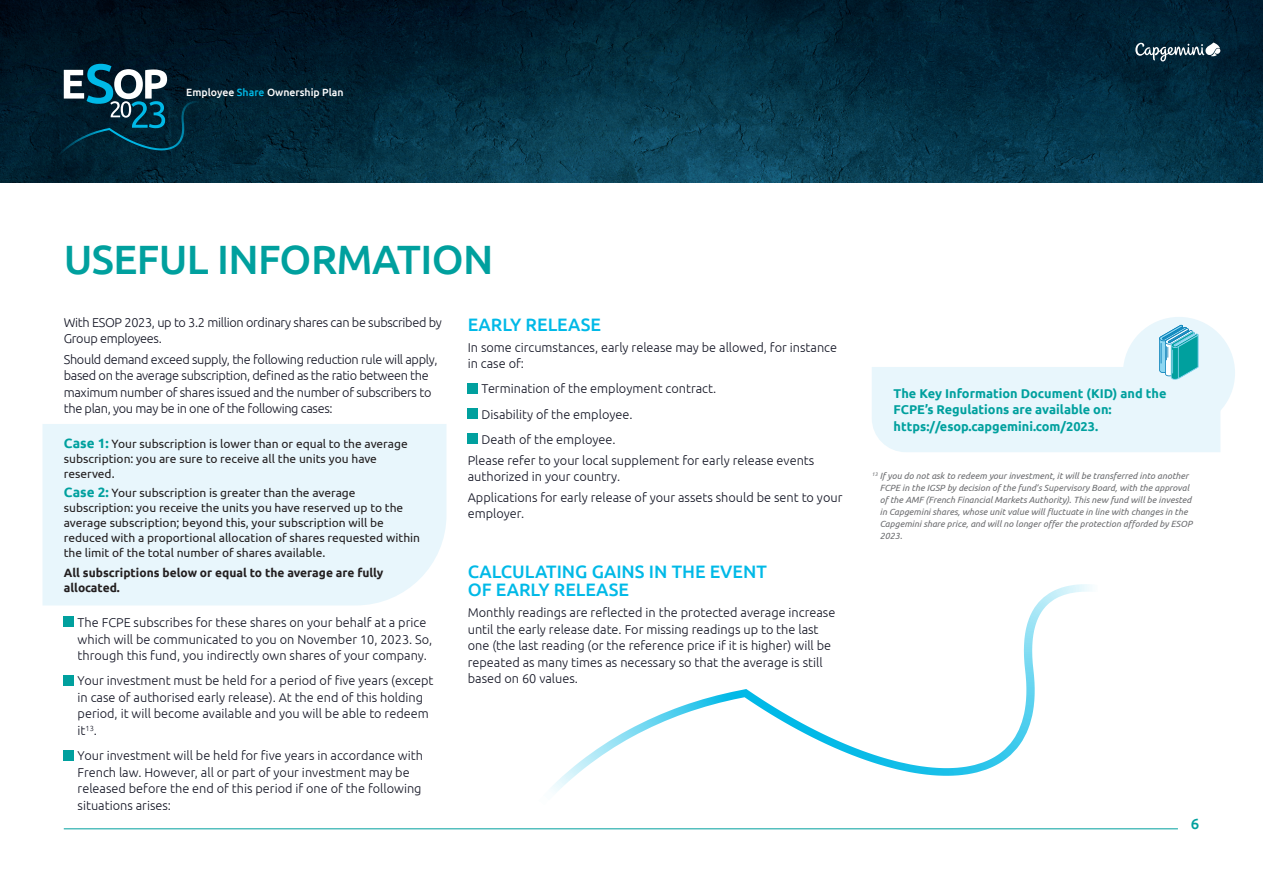
<style>
.page{position:relative;width:1263px;height:893px;background:#fff}
.page>*{position:absolute;margin:0;border:0;box-sizing:border-box;transform-origin:0 0}
.t1{font:500 40.95px "Ubuntu";letter-spacing:-.015em;color:#00a09e}
.t2{font:500 18px/18px "Ubuntu";color:#00b9e7}
.t3{font:500 15px "Ubuntu";color:#00a09e}
.t4{font:300 12.75px/16.5px "Ubuntu";color:#121423}
.t5{font:300 12.75px/16.5px "Ubuntu";letter-spacing:-.025em;color:#121423}
.t6{font:700 12.75px/16.5px "Ubuntu";color:#00a09e}
.t7{font:12px/15px "Ubuntu";color:#231f20}
.t8{font:700 12px/15px "Ubuntu";color:#231f20}
.t9{font:500 10.5px "Ubuntu";color:#fff}
.t10{font:italic 9px/12px "Ubuntu";color:#6c6d70}
.s1{color:#00b9e7}
.s2{font-weight:700;font-size:13.5px;color:#00a09e}
</style>
<div class="page">
<img style="left:0;top:0;width:1263px;height:182px">
<div style="left:43px;top:424px;width:403px;height:181px;background:#e8f6fc"></div>
<div style="left:1123px;top:317px;width:112px;height:112px;background:#e8f6fc;border-radius:50%"></div>
<svg style="left:48px;top:64px;width:147px;height:103px;background:#173d4d"></svg>
<div style="left:468px;top:383px;width:10px;height:10px;background:#00a09e"></div>
<div style="left:468px;top:408px;width:10px;height:10px;background:#00a09e"></div>
<div style="left:468px;top:434px;width:10px;height:10px;background:#00a09e"></div>
<div style="left:64px;top:617px;width:10px;height:10px;background:#00a09e"></div>
<div style="left:64px;top:675px;width:10px;height:10px;background:#00a09e"></div>
<div style="left:64px;top:750px;width:10px;height:10px;background:#00a09e"></div>
<svg style="left:872px;top:325px;width:348px;height:127px"></svg>
<svg style="left:1135px;top:43px;width:85px;height:18px"></svg>
<hr style="left:64px;top:828px;width:1114px;height:1px;background:#00a09e">
<svg style="left:510px;top:584px;width:568px;height:246px"></svg>
<p class="t9" style="left:186px;top:86px;width:159px">Employee <span class="s1">Share</span> Ownership Plan</p>
<p class="t1" style="left:64px;top:234px;width:431px">USEFUL INFORMATION</p>
<p class="t5" style="left:64px;top:314px;width:380px">With ESOP 2023, up to 3.2 million ordinary shares can be subscribed by<br>Group employees.</p>
<p class="t5" style="left:64px;top:351px;width:375px">Should demand exceed supply, the following reduction rule will apply, based on the average subscription, defined as the ratio between the maximum number of shares issued and the number of subscribers to the plan, you may be in one of the following cases:</p>
<p class="t7" style="left:64px;top:436px;width:346px"><span class="s2">Case 1:</span> Your subscription is lower than or equal to the average subscription: you are sure to receive all the units you have reserved.</p>
<p class="t7" style="left:64px;top:485px;width:358px"><span class="s2">Case 2:</span> Your subscription is greater than the average subscription: you receive the units you have reserved up to the average subscription; beyond this, your subscription will be reduced with a proportional allocation of shares requested within the limit of the total number of shares available.</p>
<p class="t8" style="left:64px;top:565px;width:321px">All subscriptions below or equal to the average are fully allocated.</p>
<p class="t4" style="left:78px;top:614px;width:356px">The FCPE subscribes for these shares on your behalf at a price which will be communicated to you on November 10, 2023. So, through this fund, you indirectly own shares of your company.</p>
<p class="t4" style="left:78px;top:672px;width:357px">Your investment must be held for a period of five years (except in case of authorised early release). At the end of this holding period, it will become available and you will be able to redeem it<sup>13</sup>.</p>
<p class="t4" style="left:78px;top:747px;width:347px">Your investment will be held for five years in accordance with French law. However, all or part of your investment may be released before the end of this period if one of the following situations arises:</p>
<p class="t2" style="left:468px;top:315px;width:135px">EARLY RELEASE</p>
<p class="t4" style="left:468px;top:338px;width:371px">In some circumstances, early release may be allowed, for instance in case of:</p>
<p class="t4" style="left:482px;top:380px;width:236px">Termination of the employment contract.</p>
<p class="t4" style="left:482px;top:405px;width:152px">Disability of the employee.</p>
<p class="t4" style="left:482px;top:431px;width:135px">Death of the employee.</p>
<p class="t4" style="left:468px;top:451px;width:348px">Please refer to your local supplement for early release events authorized in your country.</p>
<p class="t4" style="left:468px;top:489px;width:376px">Applications for early release of your assets should be sent to your employer.</p>
<p class="t2" style="left:468px;top:562px;width:301px">CALCULATING GAINS IN THE EVENT<br>OF EARLY RELEASE</p>
<p class="t4" style="left:468px;top:604px;width:369px">Monthly readings are reflected in the protected average increase until the early release date. For missing readings up to the last one (the last reading (or the reference price if it is higher) will be repeated as many times as necessary so that the average is still based on 60 values.</p>
<p class="t6" style="left:894px;top:385px;width:274px">The Key Information Document (KID) and the<br>FCPE’s Regulations are available on: https://esop.capgemini.com/2023.</p>
<p class="t10" style="left:880px;top:470px;width:314px;text-indent:-8px"><sup>13</sup> If you do not ask to redeem your investment, it will be transferred into another FCPE in the IGSP by decision of the fund’s Supervisory Board, with the approval of the AMF (French Financial Markets Authority). This new fund will be invested in Capgemini shares, whose unit value will fluctuate in line with changes in the Capgemini share price, and will no longer offer the protection afforded by ESOP 2023.</p>
<p class="t3" style="left:1191px;top:814px;width:10px">6</p>
</div>
